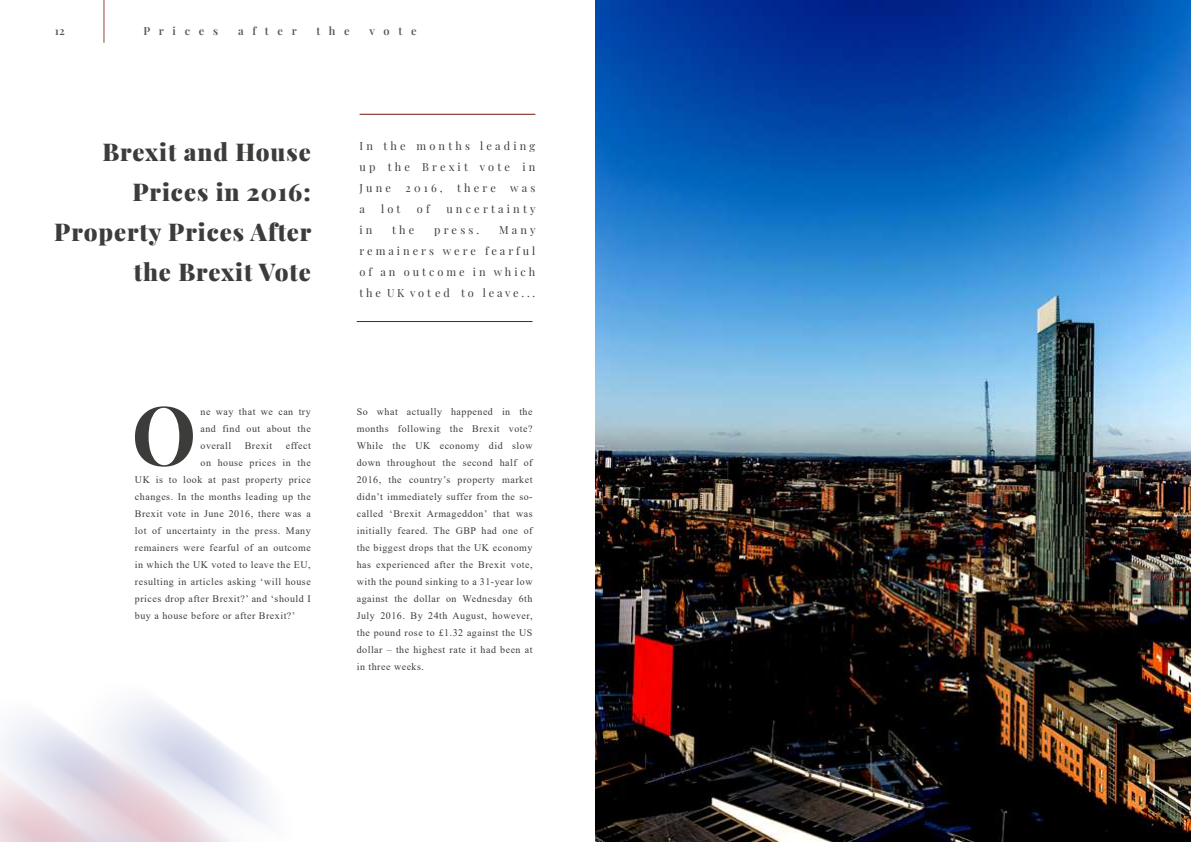
<style>
.page{position:relative;width:1191px;height:842px;background:#fff}
.page>*{position:absolute;margin:0;border:0;box-sizing:border-box;transform-origin:0 0}
.t1{font:700 81.9px "Playfair Display";color:#3c3c3b}
.t2{font:900 24px/40px "Playfair Display";letter-spacing:.04em;color:#3c3c3b;text-align:right}
.t3{font:11px/21px "Playfair Display";letter-spacing:.28em;color:#3c3c3b;text-align:justify}
.t4{font:600 11px "Playfair Display";letter-spacing:.79em;color:#575756}
.t5{font:10px/17px "Times New Roman";letter-spacing:.05em;color:#3c3c3b;text-align:justify}
</style>
<div class="page">
<hr style="left:104px;top:0;width:1px;height:43px;background:#914543">
<hr style="left:359px;top:114px;width:176px;height:1px;background:#761614">
<hr style="left:357px;top:321px;width:175px;height:1px;background:#761614">
<img style="left:595px;top:0;width:596px;height:842px">
<p class="t4" style="left:55px;top:22px;width:11px">12</p>
<p class="t4" style="left:143px;top:22px;width:76px">Prices</p>
<p class="t4" style="left:238px;top:22px;width:60px">after</p>
<p class="t4" style="left:316px;top:22px;width:35px">the</p>
<p class="t4" style="left:369px;top:22px;width:48px">vote</p>
<h2 class="t2" style="left:54px;top:130px;width:258px">Brexit and House<br>Prices in 2016:<br>Property Prices After the Brexit Vote</h2>
<h1 class="t1" style="left:131px;top:371px;width:66px">O</h1>
<p class="t5" style="left:200px;top:402px;width:112px">ne way that we can try and find out about the overall</p>
<p class="t5" style="left:245px;top:436px;width:29px">Brexit</p>
<p class="t5" style="left:286px;top:436px;width:27px">effect</p>
<p class="t5" style="left:200px;top:453px;width:112px">on house prices in the</p>
<p class="t5" style="left:135px;top:470px;width:177px">UK is to look at past property price</p>
<p class="t5" style="left:135px;top:487px;width:177px">changes. In the months leading up the</p>
<p class="t5" style="left:135px;top:504px;width:177px">Brexit vote in June 2016, there was a</p>
<p class="t5" style="left:135px;top:521px;width:177px">lot of uncertainty in the press. Many</p>
<p class="t5" style="left:135px;top:538px;width:177px">remainers were fearful of an outcome</p>
<p class="t5" style="left:135px;top:555px;width:177px">in which the UK voted to leave the EU,</p>
<p class="t5" style="left:135px;top:572px;width:177px">resulting in articles asking ‘will house</p>
<p class="t5" style="left:135px;top:589px;width:177px">prices drop after Brexit?’ and ‘should I</p>
<p class="t5" style="left:135px;top:606px;width:162px">buy a house before or after Brexit?’</p>
<p class="t3" style="left:359px;top:134px;width:177px">In the months leading up the Brexit vote in June</p>
<p class="t3" style="left:405px;top:176px;width:39px">2016,</p>
<p class="t3" style="left:457px;top:176px;width:40px">there</p>
<p class="t3" style="left:510px;top:176px;width:27px">was</p>
<p class="t3" style="left:359px;top:197px;width:7px">a</p>
<p class="t3" style="left:381px;top:197px;width:21px">lot</p>
<p class="t3" style="left:417px;top:197px;width:14px">o f</p>
<p class="t3" style="left:446px;top:197px;width:91px">uncertainty</p>
<p class="t3" style="left:359px;top:218px;width:14px">i n</p>
<p class="t3" style="left:392px;top:218px;width:24px">the</p>
<p class="t3" style="left:434px;top:218px;width:47px">press.</p>
<p class="t3" style="left:359px;top:218px;width:178px;text-indent:139px">Many remainers were fearful of an outcome in which the UK vot ed to leave...</p>
<p class="t5" style="left:357px;top:402px;width:177px">So what actually happened in the months following the Brexit vote?<br>While the UK economy did slow down throughout the second half of 2016, the country’s property market didn’t immediately suffer from the so&shy;called ‘Brexit Armageddon’ that was initially feared. The GBP had one of the biggest drops that the UK economy has experienced after the Brexit vote, with the pound sinking to a 31-year low against the dollar on Wednesday 6th July 2016. By 24th August, however, the pound rose to £1.32 against the US dollar – the highest rate it had been at in three weeks.</p>
</div>
